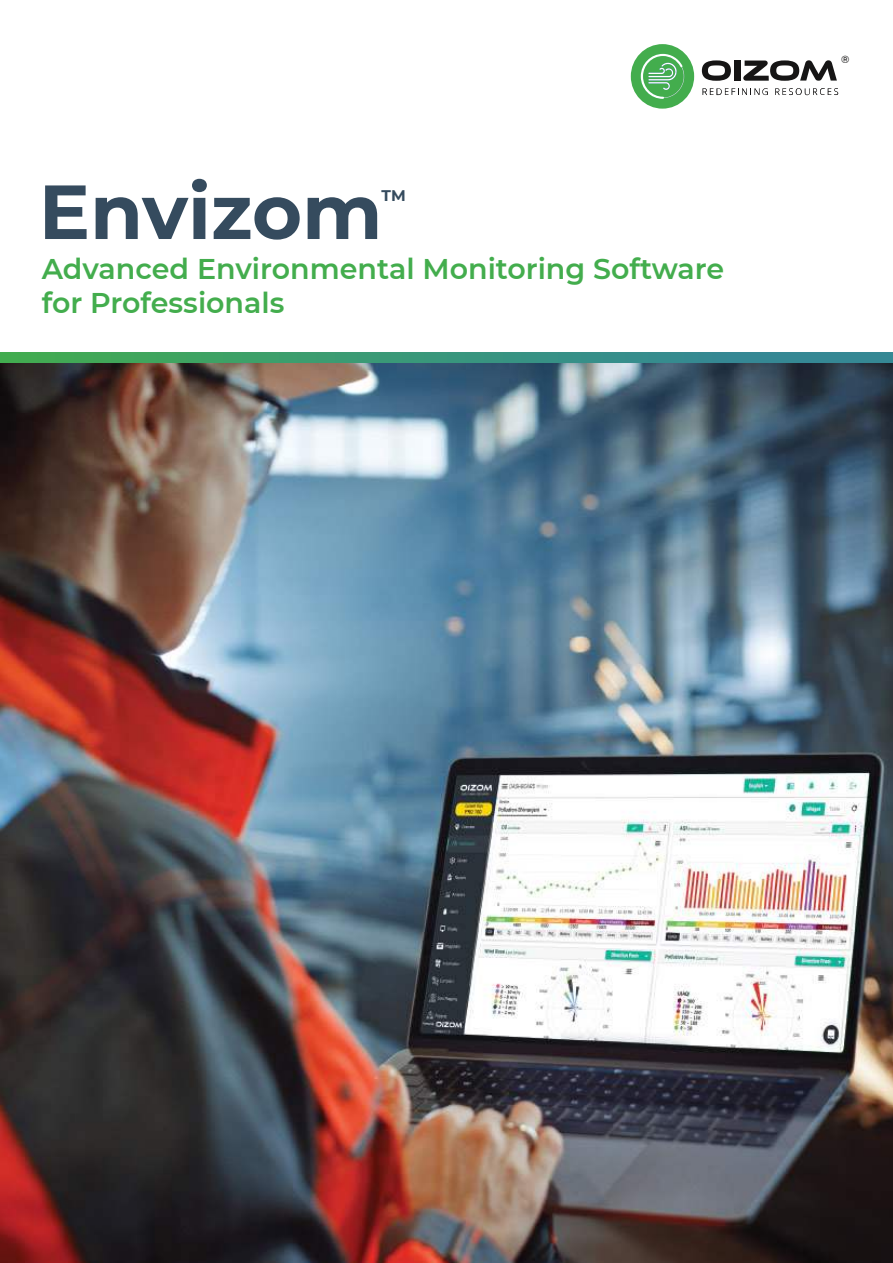
<style>
.page{position:relative;width:893px;height:1263px;background:#fff}
.page>*{position:absolute;margin:0;border:0;box-sizing:border-box;transform-origin:0 0}
.t1{font:700 76.5px "Montserrat";color:#354b5e}
.t2{font:600 28.5px/34.2px "Montserrat";color:#43ad4d}
.t3{font:700 15.45px "Montserrat";color:#354b5e}
.t4{font:500 10.35px "Montserrat";color:#161515}
</style>
<div class="page">
<svg style="left:702px;top:60px;width:29px;height:21px"></svg>
<div style="left:734px;top:60px;width:6px;height:21px;background:#161515"></div>
<svg style="left:743px;top:60px;width:94px;height:21px"></svg>
<svg style="left:703px;top:88px;width:65px;height:7px"></svg>
<svg style="left:775px;top:88px;width:63px;height:7px"></svg>
<div style="left:631px;top:44px;width:63px;height:65px;background:#43ad4d;border-radius:50%"></div>
<svg style="left:641px;top:54px;width:43px;height:45px"></svg>
<img style="left:0;top:363px;width:893px;height:900px">
<img style="left:0;top:352px;width:893px;height:11px">
<h1 class="t1" style="left:39px;top:179px;width:345px">Envizom</h1>
<p class="t3" style="left:382px;top:189px;width:26px">TM</p>
<p class="t2" style="left:42px;top:254px;width:684px">Advanced Environmental Monitoring Software for Professionals</p>
<p class="t4" style="left:841px;top:54px;width:10px">Æ</p>
</div>
